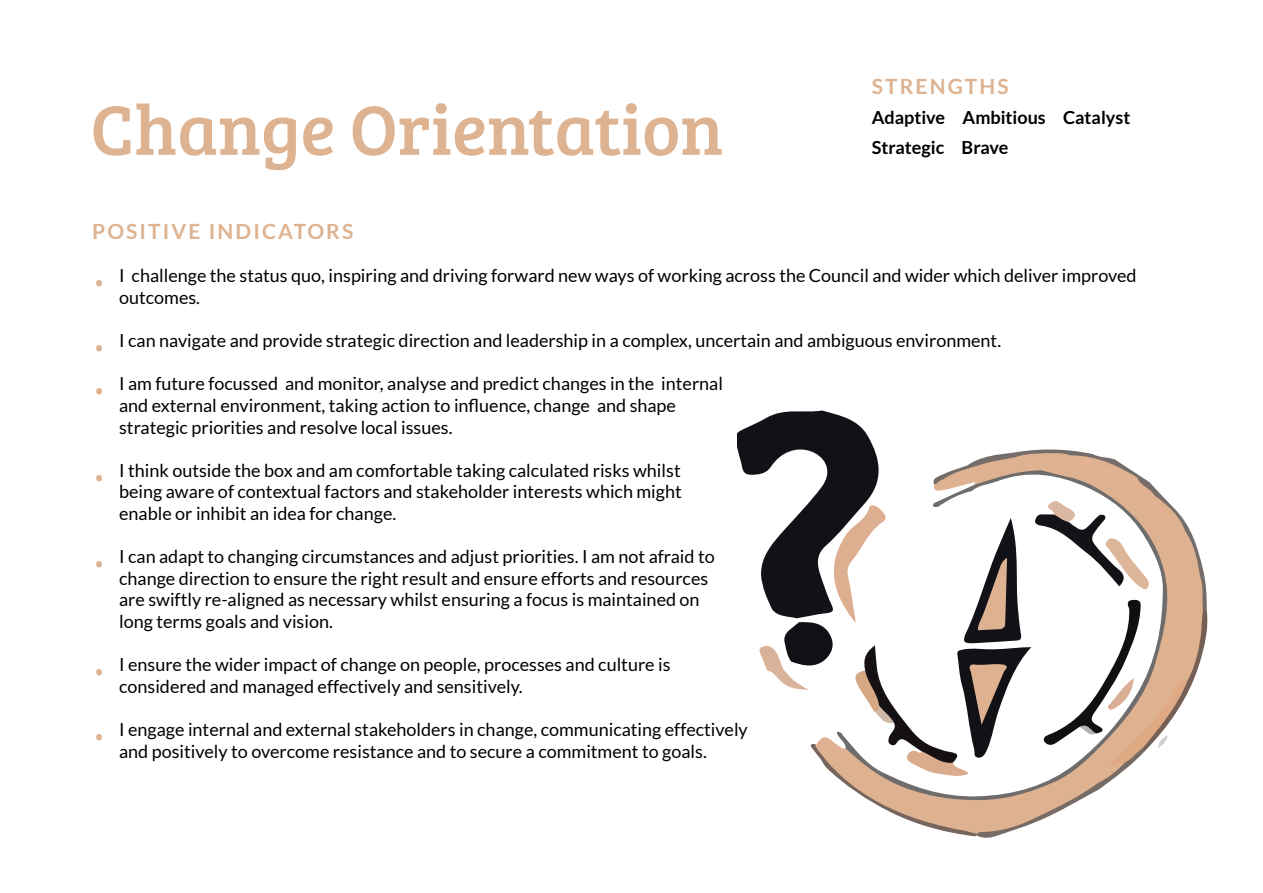
<style>
.page{position:relative;width:1263px;height:893px;background:#fff}
.page>*{position:absolute;margin:0;border:0;box-sizing:border-box;transform-origin:0 0}
.t1{font:72px "Bree Serif";color:#deb391}
.t2{font:700 21px "Lato";letter-spacing:.1em;color:#deb391}
.t3{font:18px/21.6px "Lato";color:#000}
.t4{font:700 18px "Lato";color:#000}
.s1{font-family:"Open Sans";font-weight:300;font-size:37.5px;color:#deb391}
</style>
<div class="page">
<svg style="left:737px;top:410px;width:471px;height:428px"></svg>
<h1 class="t1" style="left:91px;top:77px;width:634px">Change Orientation</h1>
<p class="t2" style="left:872px;top:74px;width:139px">STRENGTHS</p>
<p class="t4" style="left:872px;top:107px;width:260px">Adaptive Ambitious Catalyst</p>
<p class="t4" style="left:872px;top:137px;width:138px">Strategic Brave</p>
<p class="t2" style="left:92px;top:219px;width:263px">POSITIVE INDICATORS</p>
<p class="t3" style="left:119px;top:265px;width:1019px;text-indent:-27px"><span class="s1">•</span> I challenge the status quo, inspiring and driving forward new ways of working across the Council and wider which deliver improved outcomes.</p>
<p class="t3" style="left:92px;top:330px;width:910px"><span class="s1">•</span> I can navigate and provide strategic direction and leadership in a complex, uncertain and ambiguous environment.</p>
<p class="t3" style="left:119px;top:373px;width:605px;text-indent:-27px"><span class="s1">•</span> I am future focussed and monitor, analyse and predict changes in the internal and external environment, taking action to influence, change and shape strategic priorities and resolve local issues.</p>
<p class="t3" style="left:119px;top:459px;width:564px;text-align:justify;text-indent:-27px"><span class="s1">•</span> I think outside the box and am comfortable taking calculated risks whilst being aware of contextual factors and stakeholder interests which might enable or inhibit an idea for change.</p>
<p class="t3" style="left:119px;top:546px;width:597px;text-indent:-27px"><span class="s1">•</span> I can adapt to changing circumstances and adjust priorities. I am not afraid to change direction to ensure the right result and ensure efforts and resources are swiftly re-aligned as necessary whilst ensuring a focus is maintained on long terms goals and vision.</p>
<p class="t3" style="left:119px;top:654px;width:553px;text-indent:-27px"><span class="s1">•</span> I ensure the wider impact of change on people, processes and culture is considered and managed effectively and sensitively.</p>
<p class="t3" style="left:119px;top:718px;width:630px;text-indent:-27px"><span class="s1">•</span> I engage internal and external stakeholders in change, communicating effectively and positively to overcome resistance and to secure a commitment to goals.</p>
</div>
